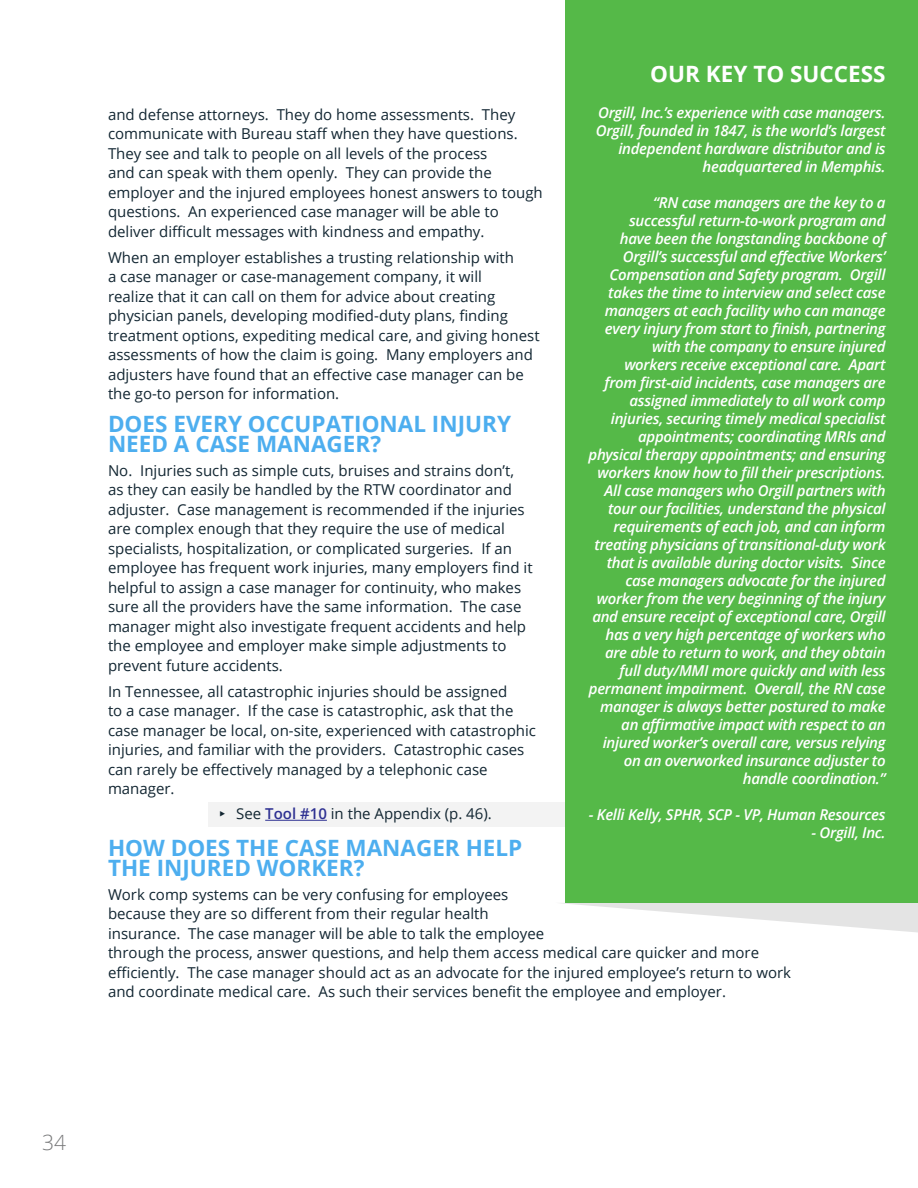
<style>
.page{position:relative;width:918px;height:1188px;background:#fff}
.page>*{position:absolute;margin:0;border:0;box-sizing:border-box;transform-origin:0 0}
.Heading_1{font:700 22.5px/19.5px "Open Sans";color:#4daeef}
.Block_Title{font:700 22.5px "Open Sans";color:#fff}
.t1{font:300 21px "Open Sans";color:#777879}
.t2{font:15px/19.5px "Open Sans";color:#122632}
.Block_Body{font:italic 600 15px/18px "Open Sans";letter-spacing:-.02em;color:#fff;text-align:right}
.s1{font-weight:600;color:#2e3192}
</style>
<div class="page">
<div style="left:208px;top:802px;width:710px;height:25px;background:#f3f3f3"></div>
<hr style="left:265px;top:820px;width:62px;height:1px;background:#2e3192">
<div style="left:566px;top:0;width:352px;height:903px;background:#55b948"></div>
<svg style="left:561px;top:903px;width:357px;height:30px"></svg>
<p class="Block_Title" style="left:650px;top:58px;width:237px">OUR KEY TO SUCCESS</p>
<p class="Block_Body" style="left:596px;top:103px;width:291px">Orgill, Inc.’s experience with case managers.<br>Orgill, founded in 1847, is the world’s largest independent hardware distributor and is headquartered in Memphis.</p>
<p class="Block_Body" style="left:589px;top:193px;width:299px">“RN case managers are the key to a successful return-to-work program and<br>have been the longstanding backbone of Orgill’s successful and effective Workers’ Compensation and Safety program. Orgill takes the time to interview and select case managers at each facility who can manage every injury from start to finish, partnering with the company to ensure injured<br>workers receive exceptional care. Apart from first-aid incidents, case managers are assigned immediately to all work comp injuries, securing timely medical specialist appointments; coordinating MRIs and physical therapy appointments; and ensuring workers know how to fill their prescriptions.<br>All case managers who Orgill partners with tour our facilities, understand the physical requirements of each job, and can inform treating physicians of transitional-duty work that is available during doctor visits. Since case managers advocate for the injured worker from the very beginning of the injury and ensure receipt of exceptional care, Orgill has a very high percentage of workers who are able to return to work, and they obtain full duty/MMI more quickly and with less permanent impairment. Overall, the RN case manager is always better postured to make an affirmative impact with respect to an injured worker’s overall care, versus relying on an overworked insurance adjuster to handle coordination.”</p>
<p class="Block_Body" style="left:589px;top:805px;width:298px">- Kelli Kelly, SPHR, SCP - VP, Human Resources</p>
<p class="Block_Body" style="left:812px;top:823px;width:76px">- Orgill, Inc.</p>
<p class="t2" style="left:108px;top:104px;width:436px">and defense attorneys. They do home assessments. They communicate with Bureau staff when they have questions.<br>They see and talk to people on all levels of the process<br>and can speak with them openly. They can provide the employer and the injured employees honest answers to tough questions. An experienced case manager will be able to deliver difficult messages with kindness and empathy.</p>
<p class="t2" style="left:108px;top:247px;width:433px">When an employer establishes a trusting relationship with<br>a case manager or case-management company, it will<br>realize that it can call on them for advice about creating physician panels, developing modified-duty plans, finding treatment options, expediting medical care, and giving honest assessments of how the claim is going. Many employers and adjusters have found that an effective case manager can be the go-to person for information.</p>
<p class="Heading_1" style="left:108px;top:414px;width:405px">DOES EVERY OCCUPATIONAL INJURY<br>NEED A CASE MANAGER?</p>
<p class="t2" style="left:108px;top:460px;width:426px">No. Injuries such as simple cuts, bruises and strains don’t, as they can easily be handled by the RTW coordinator and adjuster. Case management is recommended if the injuries are complex enough that they require the use of medical specialists, hospitalization, or complicated surgeries. If an employee has frequent work injuries, many employers find it helpful to assign a case manager for continuity, who makes sure all the providers have the same information. The case manager might also investigate frequent accidents and help the employee and employer make simple adjustments to prevent future accidents.</p>
<p class="t2" style="left:108px;top:681px;width:430px">In Tennessee, all catastrophic injuries should be assigned<br>to a case manager. If the case is catastrophic, ask that the case manager be local, on-site, experienced with catastrophic injuries, and familiar with the providers. Catastrophic cases can rarely be effectively managed by a telephonic case manager.</p>
<p class="t2" style="left:216px;top:804px;width:277px">▸ See <span class="s1">Tool #10</span> in the Appendix (p. 46).</p>
<p class="Heading_1" style="left:108px;top:838px;width:416px">HOW DOES THE CASE MANAGER HELP<br>THE INJURED WORKER?</p>
<p class="t2" style="left:108px;top:884px;width:685px">Work comp systems can be very confusing for employees<br>because they are so different from their regular health<br>insurance. The case manager will be able to talk the employee<br>through the process, answer questions, and help them access medical care quicker and more efficiently. The case manager should act as an advocate for the injured employee’s return to work and coordinate medical care. As such their services benefit the employee and employer.</p>
<h2 class="t1" style="left:42px;top:1128px;width:25px">34</h2>
</div>
